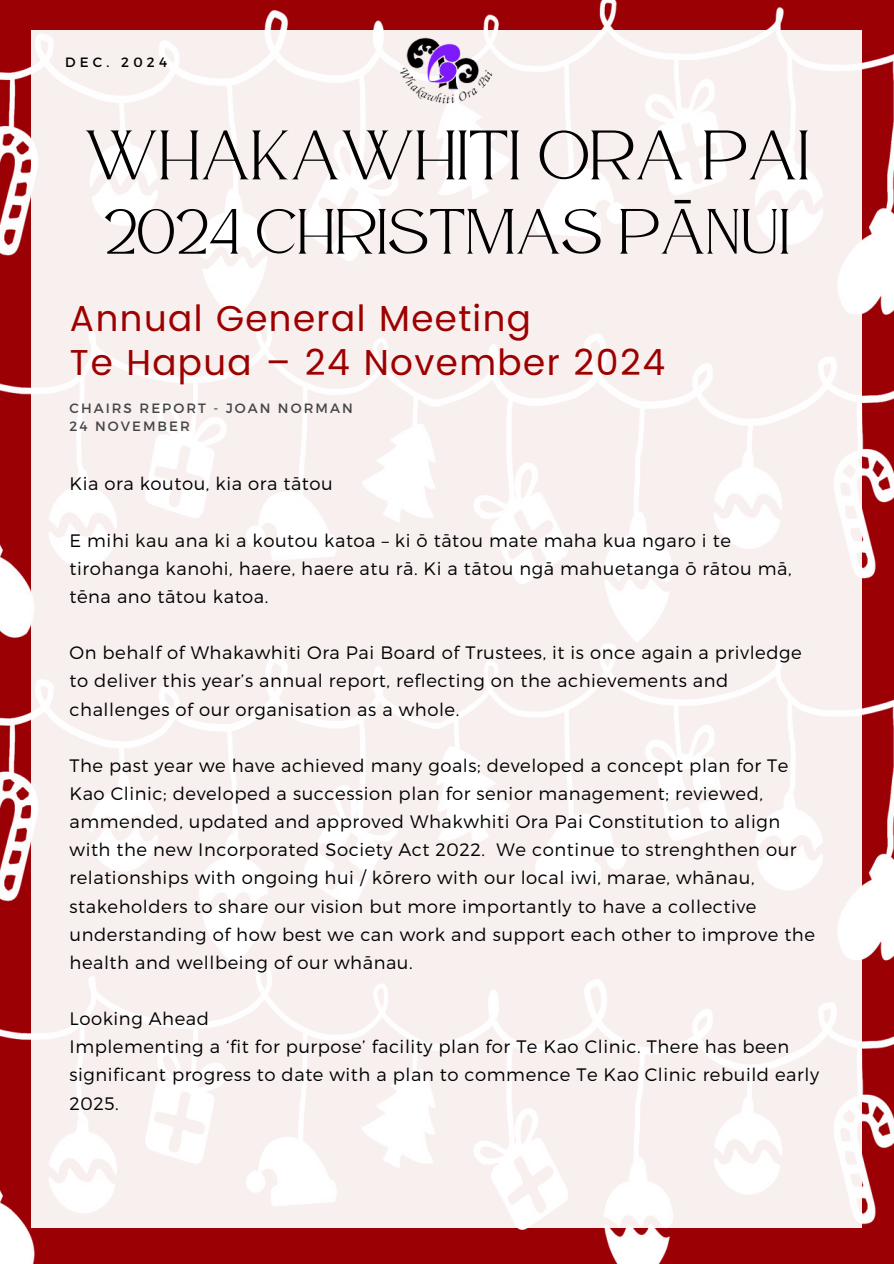
<style>
.page{position:relative;width:894px;height:1264px;background:#fff}
.page>*{position:absolute;margin:0;border:0;box-sizing:border-box;transform-origin:0 0}
.t1{font:69.75px "Atteron";color:#000}
.t2{font:63.75px "Atteron";color:#000}
.t3{font:36px/43.8px "Poppins";letter-spacing:.04em;color:#9d0000}
.t4{font:300 18px/28.2px "Montserrat";letter-spacing:.03em;color:#000}
.t5{font:13.5px "Montserrat";letter-spacing:.15em;color:#454545}
.t6{font:13.5px "Montserrat";letter-spacing:.31em;color:#000}
</style>
<div class="page">
<img style="left:0;top:0;width:893px;height:1263px">
<div style="left:31px;top:30px;width:830px;height:1197px;background:linear-gradient(to right,#f9f1f2,#f9f2f2)"></div>
<img style="left:395px;top:19px;width:103px;height:103px">
<h3 class="t6" style="left:65px;top:54px;width:103px">DEC. 2024</h3>
<p class="t1" style="left:84px;top:114px;width:727px">WHAKAWHITI ORA PAI</p>
<p class="t2" style="left:103px;top:194px;width:687px">2024 CHRISTMAS PĀNUI</p>
<p class="t3" style="left:70px;top:296px;width:597px">Annual General Meeting<br>Te Hapua – 24 November 2024</p>
<h3 class="t5" style="left:70px;top:399px;width:284px">CHAIRS REPORT - JOAN NORMAN</h3>
<h3 class="t5" style="left:70px;top:417px;width:122px">24 NOVEMBER</h3>
<p class="t4" style="left:70px;top:469px;width:265px">Kia ora koutou, kia ora tātou</p>
<p class="t4" style="left:70px;top:525px;width:723px">E mihi kau ana ki a koutou katoa – ki ō tātou mate maha kua ngaro i te tirohanga kanohi, haere, haere atu rā. Ki a tātou ngā mahuetanga ō rātou mā, tēna ano tātou katoa.</p>
<h1 class="t4" style="left:70px;top:638px;width:733px">On behalf of Whakawhiti Ora Pai Board of Trustees, it is once again a privledge to deliver this year’s annual report, reflecting on the achievements and challenges of our organisation as a whole.</h1>
<h2 class="t4" style="left:70px;top:750px;width:746px">The past year we have achieved many goals; developed a concept plan for Te Kao Clinic; developed a succession plan for senior management; reviewed, ammended, updated and approved Whakwhiti Ora Pai Constitution to align with the new Incorporated Society Act 2022. We continue to strenghthen our relationships with ongoing hui / kōrero with our local iwi, marae, whānau, stakeholders to share our vision but more importantly to have a collective understanding of how best we can work and support each other to improve the health and wellbeing of our whānau.</h2>
<p class="t4" style="left:70px;top:1003px;width:750px">Looking Ahead<br>Implementing a ‘fit for purpose’ facility plan for Te Kao Clinic. There has been significant progress to date with a plan to commence Te Kao Clinic rebuild early 2025.</p>
</div>
